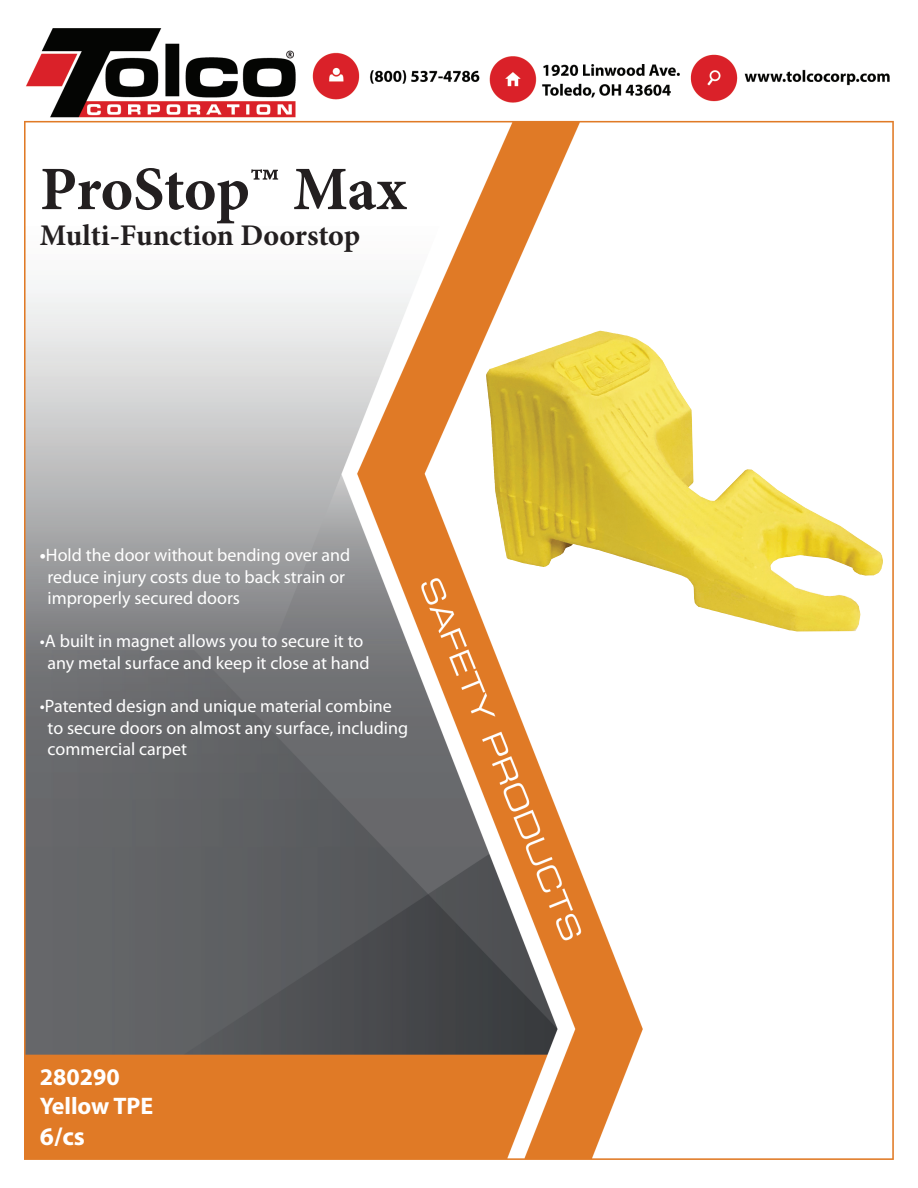
<style>
.page{position:relative;width:918px;height:1188px;background:#fff}
.page>*{position:absolute;margin:0;border:0;box-sizing:border-box;transform-origin:0 0}
.t1{font:700 61.8px "Minion Pro";letter-spacing:-.01em;color:#231f20}
.t2{font:700 30px "Minion Pro";letter-spacing:-.005em;color:#231f20}
.t3{font:700 25.5px "Myriad Pro";color:#fff}
.t4{font:700 24px "Myriad Pro";color:#fff}
.t5{font:18px "Myriad Pro";color:#fff}
.s1{font-weight:700}
</style>
<div class="page">
<img style="left:24px;top:28px;width:870px;height:1131px">
<img style="left:486px;top:334px;width:104px;height:230px">
<p class="t1" style="left:40px;top:146px;width:368px">ProStop™ Max</p>
<p class="t2" style="left:40px;top:214px;width:322px">Multi-Function Doorstop</p>
<p class="t5" style="left:40px;top:544px;width:312px"><span class="s1">•</span>Hold the door without bending over and</p>
<p class="t5" style="left:48px;top:565px;width:299px">reduce injury costs due to back strain or</p>
<p class="t5" style="left:48px;top:587px;width:194px">improperly secured doors</p>
<p class="t5" style="left:40px;top:630px;width:325px">•A built in magnet allows you to secure it to</p>
<p class="t5" style="left:48px;top:652px;width:324px">any metal surface and keep it close at hand</p>
<p class="t5" style="left:40px;top:695px;width:354px">•Patented design and unique material combine</p>
<p class="t5" style="left:48px;top:717px;width:362px">to secure doors on almost any surface, including</p>
<p class="t5" style="left:48px;top:738px;width:141px">commercial carpet</p>
<p class="t4" style="left:40px;top:1062px;width:81px">280290</p>
<p class="t4" style="left:40px;top:1090px;width:115px">Yellow TPE</p>
<p class="t3" style="left:40px;top:1120px;width:47px">6/cs</p>
</div>
